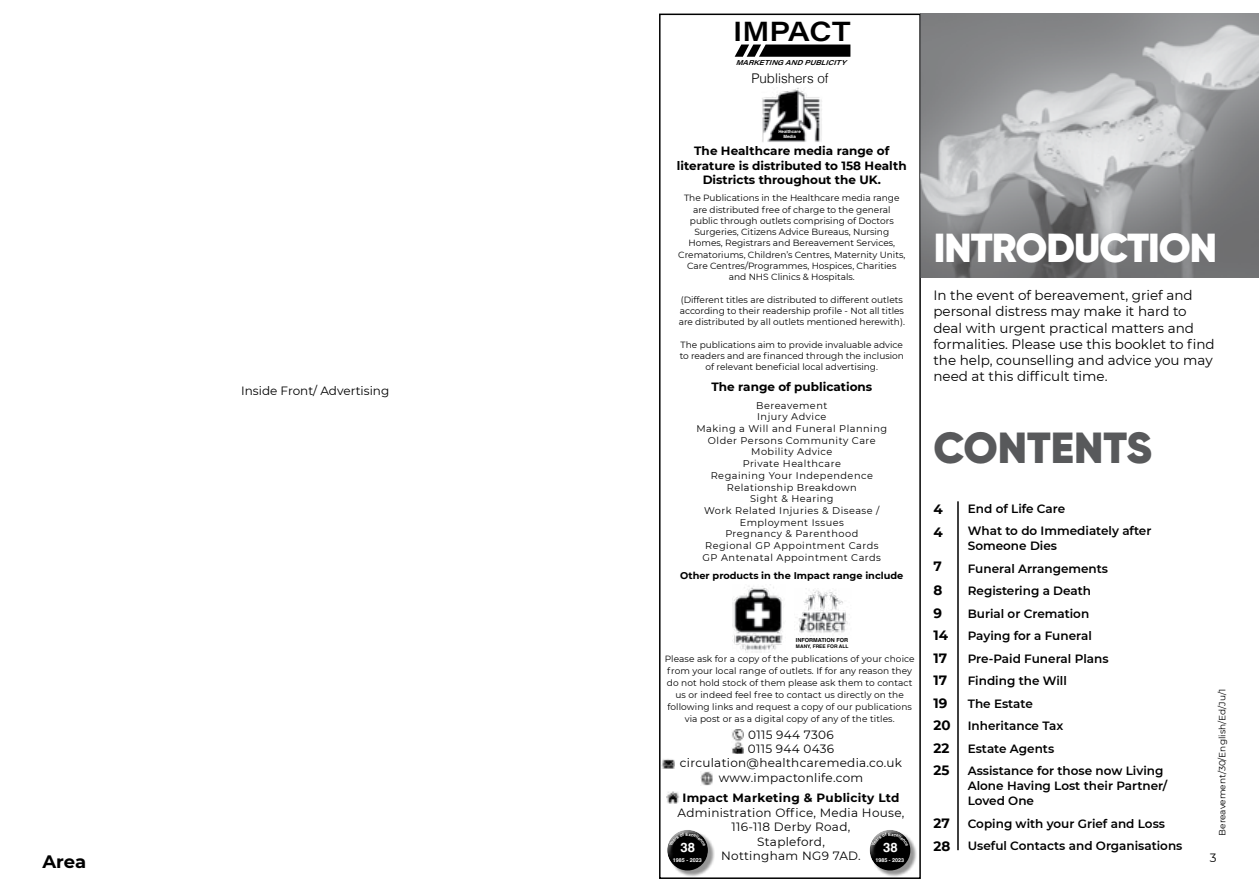
<style>
.page{position:relative;width:1259px;height:893px;background:#fff}
.page>*{position:absolute;margin:0;border:0;box-sizing:border-box;transform-origin:0 0}
.t1{font:900 43.5px "Gilroy";color:#58595b}
.t2{font:900 40.5px "Gilroy";letter-spacing:-.025em;color:#fff}
.t3{font:600 27.3px "Acumin Pro Wide";letter-spacing:.005em;color:#000}
.t4{font:700 18px "Montserrat";color:#000}
.t5{font:13.5px/16.2px "Montserrat";color:#000}
.t6{font:700 13.5px/22.5px "Montserrat";color:#000}
.t7{font:300 13.35px "Helvetica";color:#000}
.t8{font:700 13.2px "Helvetica";color:#fff}
.t9{font:600 12px/15px "Montserrat";color:#000}
.t10{font:12px/14.4px "Montserrat";letter-spacing:.025em;color:#000}
.t11{font:700 12px/14.4px "Montserrat";color:#000;text-align:center}
.t12{font:700 12px "Montserrat";letter-spacing:.025em;color:#000}
.t13{font:12px "Montserrat";color:#000}
.t14{font:9.75px/11.7px "Montserrat";letter-spacing:.05em;color:#000;text-align:center}
.t15{font:700 9.75px "Montserrat";color:#000}
.t16{font:9px/11.2px "Montserrat";color:#000;text-align:center}
.t17{font:italic 600 6.9px "Acumin Pro Wide";color:#000}
.t18{font:700 5.55px "Helvetica";color:#000}
.t19{font:700 5.4px "Helvetica";color:#fff}
.t20{font:700 4.95px "Helvetica";color:#000}
.t21{font:700 4.35px/5.2px "Helvetica";color:#fff;text-align:center}
</style>
<div class="page">
<svg style="left:734px;top:45px;width:116px;height:12px"></svg>
<img style="left:762px;top:88px;width:60px;height:54px">
<img style="left:732px;top:586px;width:51px;height:67px">
<img style="left:796px;top:589px;width:52px;height:47px">
<svg style="left:732px;top:729px;width:12px;height:24px"></svg>
<svg style="left:662px;top:759px;width:12px;height:9px"></svg>
<svg style="left:666px;top:792px;width:13px;height:12px"></svg>
<img style="left:700px;top:772px;width:12px;height:14px">
<div style="left:669px;top:832px;width:45px;height:45px;background:#000;opacity:.42"></div>
<div style="left:662px;top:825px;width:46px;height:37px;background:#fff"></div>
<div style="left:666px;top:836px;width:46px;height:35px;background:#000;opacity:.75"></div>
<div style="left:659px;top:14px;width:262px;height:865px;border:2px solid #000"></div>
<hr style="left:957px;top:501px;width:1px;height:349px;background:#000">
<div style="left:871px;top:832px;width:45px;height:45px;background:#000;opacity:.42"></div>
<div style="left:865px;top:825px;width:46px;height:37px;background:#fff"></div>
<div style="left:869px;top:836px;width:46px;height:35px;background:#000;opacity:.75"></div>
<img style="left:921px;top:14px;width:338px;height:264px">
<svg style="left:669px;top:832px;width:37px;height:14px"></svg>
<svg style="left:871px;top:832px;width:37px;height:14px"></svg>
<h1 class="t3" style="left:733px;top:11px;width:119px">IMPACT</h1>
<p class="t17" style="left:735px;top:58px;width:115px">MARKETINGANDPUBLICITY</p>
<p class="t7" style="left:751px;top:67px;width:79px">Publishers of</p>
<p class="t21" style="left:778px;top:129px;width:24px">Healthcare<br>Media</p>
<p class="t11" style="left:677px;top:143px;width:231px">The Healthcare media range of literature is distributed to 158 Health<br>Districts throughout the UK.</p>
<p class="t16" style="left:678px;top:192px;width:228px">The Publications in the Healthcare media range are distributed free of charge to the general public through outlets comprising of Doctors Surgeries, Citizens Advice Bureaus, Nursing Homes, Registrars and Bereavement Services, Crematoriums, Children’s Centres, Maternity Units, Care Centres/Programmes, Hospices, Charities and NHS Clinics &amp; Hospitals.</p>
<p class="t16" style="left:681px;top:294px;width:224px">(Different titles are distributed to different outlets</p>
<p class="t16" style="left:679px;top:305px;width:226px">according to their readership profile - Not all titles</p>
<p class="t16" style="left:678px;top:316px;width:228px">are distributed by all outlets mentioned herewith).</p>
<p class="t16" style="left:680px;top:339px;width:224px">The publications aim to provide invaluable advice</p>
<p class="t16" style="left:679px;top:350px;width:226px">to readers and are financed through the inclusion of relevant beneficial local advertising.</p>
<p class="t11" style="left:711px;top:378px;width:162px">The range of publications</p>
<p class="t14" style="left:696px;top:399px;width:192px">Bereavement<br>Injury Advice<br>Making a Will and Funeral Planning<br>Older Persons Community Care<br>Mobility Advice<br>Private Healthcare<br>Regaining Your Independence<br>Relationship Breakdown<br>Sight &amp; Hearing<br>Work Related Injuries &amp; Disease /<br>Employment Issues<br>Pregnancy &amp; Parenthood<br>Regional GP Appointment Cards<br>GP Antenatal Appointment Cards</p>
<p class="t15" style="left:680px;top:568px;width:225px">Other products in the Impact range include</p>
<p class="t2" style="left:933px;top:222px;width:285px">INTRODUCTION</p>
<p class="t5" style="left:933px;top:287px;width:262px">In the event of bereavement, grief and personal distress may make it hard to deal with urgent practical matters and</p>
<p class="t5" style="left:933px;top:335px;width:283px">formalities. Please use this booklet to find</p>
<p class="t5" style="left:933px;top:352px;width:281px">the help, counselling and advice you may</p>
<p class="t5" style="left:933px;top:368px;width:176px">need at this difficult time.</p>
<p class="t13" style="left:241px;top:382px;width:150px">Inside Front/ Advertising</p>
<h1 class="t1" style="left:933px;top:420px;width:220px">CONTENTS</h1>
<p class="t9" style="left:967px;top:501px;width:99px">End of Life Care</p>
<p class="t9" style="left:967px;top:523px;width:185px">What to do Immediately after</p>
<p class="t9" style="left:967px;top:538px;width:91px">Someone Dies</p>
<p class="t9" style="left:967px;top:561px;width:142px">Funeral Arrangements</p>
<p class="t9" style="left:967px;top:583px;width:125px">Registering a Death</p>
<p class="t9" style="left:967px;top:606px;width:123px">Burial or Cremation</p>
<p class="t9" style="left:967px;top:628px;width:126px">Paying for a Funeral</p>
<p class="t9" style="left:967px;top:651px;width:142px">Pre-Paid Funeral Plans</p>
<p class="t9" style="left:967px;top:673px;width:101px">Finding the Will</p>
<p class="t9" style="left:967px;top:696px;width:67px">The Estate</p>
<p class="t9" style="left:967px;top:718px;width:97px">Inheritance Tax</p>
<p class="t9" style="left:967px;top:741px;width:88px">Estate Agents</p>
<p class="t9" style="left:967px;top:763px;width:197px">Assistance for those now Living</p>
<p class="t9" style="left:967px;top:778px;width:201px">Alone Having Lost their Partner/<br>Loved One</p>
<p class="t9" style="left:967px;top:812px;width:216px;line-height:22.5px">Coping with your Grief and Loss<br>Useful Contacts and Organisations</p>
<p class="t6" style="left:933px;top:498px;width:11px">4<br>4</p>
<p class="t6" style="left:933px;top:554px;width:10px;line-height:24px">7<br>8</p>
<p class="t6" style="left:933px;top:601px;width:16px">9<br>14</p>
<p class="t18" style="left:796px;top:637px;width:54px">INFORMATION FOR</p>
<p class="t20" style="left:796px;top:643px;width:54px">MANY, FREE FOR ALL</p>
<p class="t16" style="left:664px;top:653px;width:251px">Please ask for a copy of the publications of your choice</p>
<p class="t6" style="left:933px;top:646px;width:15px">17</p>
<p class="t16" style="left:667px;top:664px;width:247px;line-height:12px;text-align:left">from your local range of outlets. If for any reason they do not hold stock of them please ask them to contact</p>
<p class="t6" style="left:933px;top:669px;width:15px">17</p>
<p class="t16" style="left:667px;top:688px;width:246px;line-height:12px">us or indeed feel free to contact us directly on the following links and request a copy of our publications</p>
<p class="t6" style="left:933px;top:691px;width:15px">19</p>
<p class="t16" style="left:685px;top:713px;width:211px">via post or as a digital copy of any of the titles.</p>
<p class="t6" style="left:933px;top:714px;width:19px">20</p>
<p class="t10" style="left:748px;top:727px;width:88px">0115 944 7306<br>0115 944 0436</p>
<p class="t16" style="left:1216px;top:836px;width:148px;rotate:-90deg">Bereavement/30/English/Ed/Ju/1</p>
<p class="t6" style="left:933px;top:736px;width:17px">22</p>
<p class="t10" style="left:680px;top:756px;width:224px">circulation@healthcaremedia.co.uk</p>
<p class="t6" style="left:933px;top:759px;width:17px">25</p>
<p class="t10" style="left:718px;top:770px;width:146px">www.impactonlife.com</p>
<p class="t12" style="left:682px;top:789px;width:219px">Impact Marketing &amp; Publicity Ltd</p>
<p class="t10" style="left:677px;top:805px;width:228px">Administration Office, Media House,</p>
<p class="t8" style="left:883px;top:839px;width:16px">38</p>
<p class="t19" style="left:875px;top:856px;width:30px">1985 - 2023</p>
<p class="t10" style="left:731px;top:819px;width:120px">116-118 Derby Road,</p>
<p class="t6" style="left:933px;top:811px;width:18px">27</p>
<p class="t10" style="left:757px;top:834px;width:69px">Stapleford,</p>
<p class="t6" style="left:933px;top:834px;width:18px">28</p>
<p class="t8" style="left:680px;top:839px;width:16px">38</p>
<p class="t19" style="left:673px;top:856px;width:30px">1985 - 2023</p>
<p class="t10" style="left:721px;top:848px;width:141px">Nottingham NG9 7AD.</p>
<h2 class="t4" style="left:43px;top:848px;width:45px">Area</h2>
<h3 class="t10" style="left:1209px;top:850px;width:8px">3</h3>
</div>
